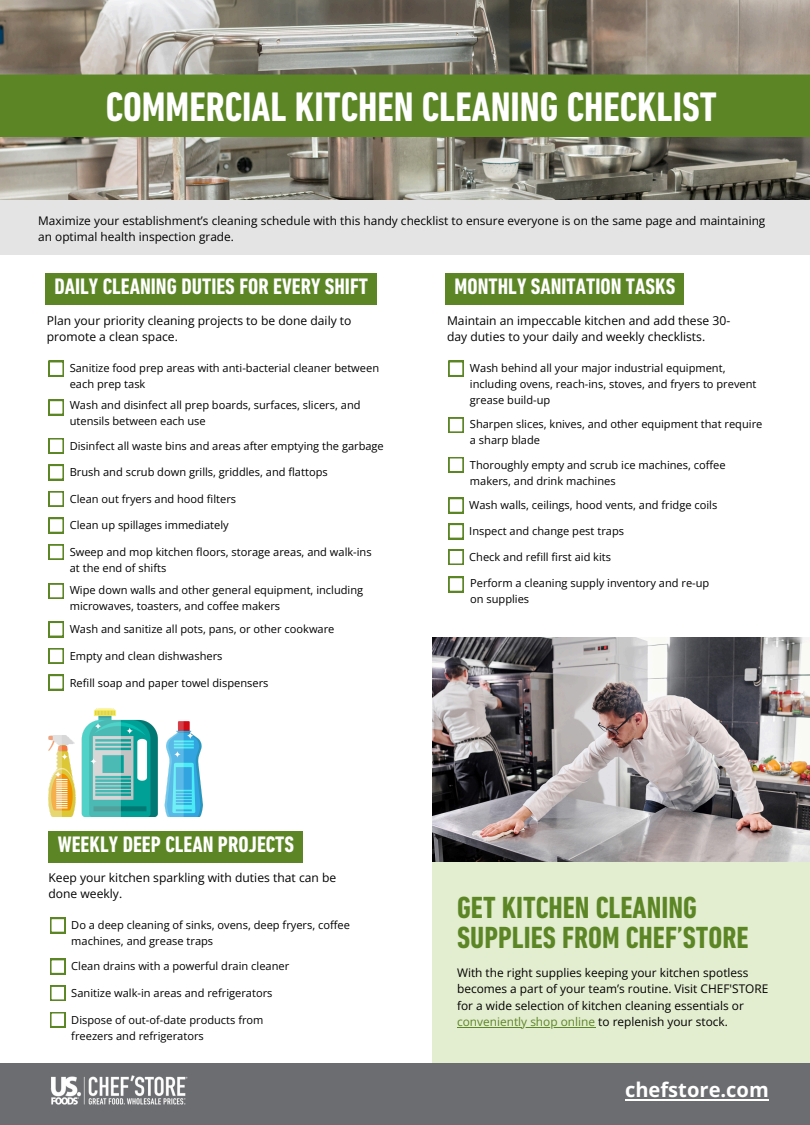
<style>
.page{position:relative;width:810px;height:1125px;background:#fff}
.page>*{position:absolute;margin:0;border:0;box-sizing:border-box;transform-origin:0 0}
.t1{font:700 condensed 42px "DIN Next LT Pro";color:#fff}
.t2{font:700 condensed 31.1px/29.8px "DIN Next LT Pro";color:#5c8626}
.t3{font:700 condensed 22.8px "DIN Next LT Pro";color:#fff}
.t4{font:700 20.1px "Open Sans";color:#fff}
.t5{font:12.1px/16.4px "Open Sans";color:#000}
.t6{font:11.9px/16.5px "Open Sans";color:#000}
.t7{font:11.9px "Open Sans";color:#5c8626}
.t8{font:11.1px/15.9px "Open Sans";color:#000}
.s1{color:#000}
</style>
<div class="page">
<div style="left:432px;top:853px;width:378px;height:220px;background:#e3edcf"></div>
<div style="left:0;top:1064px;width:810px;height:61px;background:#6c6d70"></div>
<img style="left:0;top:0;width:810px;height:200px">
<div style="left:0;top:75px;width:810px;height:62px;background:#5c8626"></div>
<img style="left:50px;top:1075px;width:138px;height:30px">
<svg style="left:48px;top:361px;width:16px;height:15px"></svg>
<svg style="left:48px;top:400px;width:16px;height:15px"></svg>
<svg style="left:48px;top:438px;width:16px;height:16px"></svg>
<svg style="left:48px;top:465px;width:16px;height:15px"></svg>
<svg style="left:48px;top:491px;width:16px;height:16px"></svg>
<svg style="left:48px;top:518px;width:16px;height:15px"></svg>
<svg style="left:48px;top:544px;width:16px;height:16px"></svg>
<svg style="left:48px;top:583px;width:16px;height:16px"></svg>
<svg style="left:48px;top:622px;width:16px;height:15px"></svg>
<svg style="left:48px;top:648px;width:16px;height:16px"></svg>
<svg style="left:48px;top:675px;width:16px;height:15px"></svg>
<svg style="left:50px;top:918px;width:16px;height:15px"></svg>
<svg style="left:50px;top:959px;width:16px;height:15px"></svg>
<svg style="left:50px;top:985px;width:16px;height:16px"></svg>
<svg style="left:50px;top:1012px;width:16px;height:15px"></svg>
<svg style="left:448px;top:361px;width:16px;height:15px"></svg>
<svg style="left:448px;top:417px;width:16px;height:16px"></svg>
<svg style="left:448px;top:457px;width:16px;height:15px"></svg>
<svg style="left:448px;top:498px;width:16px;height:15px"></svg>
<svg style="left:448px;top:524px;width:16px;height:15px"></svg>
<svg style="left:448px;top:550px;width:16px;height:15px"></svg>
<svg style="left:448px;top:577px;width:16px;height:15px"></svg>
<div style="left:0;top:200px;width:810px;height:55px;background:#e4e4e4"></div>
<img style="left:48px;top:708px;width:154px;height:108px">
<img style="left:432px;top:637px;width:378px;height:224px">
<div style="left:45px;top:273px;width:332px;height:32px;background:#5c8626"></div>
<hr style="left:625px;top:1099px;width:144px;height:1px;background:#fff">
<div style="left:49px;top:831px;width:254px;height:32px;background:#5c8626"></div>
<div style="left:445px;top:273px;width:239px;height:32px;background:#5c8626"></div>
<hr style="left:457px;top:1027px;width:138px;height:1px;background:#5c8626">
<p class="t1" style="left:106px;top:89px;width:613px">COMMERCIAL KITCHEN CLEANING CHECKLIST</p>
<p class="t6" style="left:38px;top:212px;width:729px;line-height:16px">Maximize your establishment’s cleaning schedule with this handy checklist to ensure everyone is on the same page and maintaining an optimal health inspection grade.</p>
<h3 class="t3" style="left:54px;top:277px;width:315px">DAILY CLEANING DUTIES FOR EVERY SHIFT</h3>
<p class="t5" style="left:47px;top:312px;width:306px">Plan your priority cleaning projects to be done daily to promote a clean space.</p>
<h3 class="t8" style="left:70px;top:360px;width:311px">Sanitize food prep areas with anti-bacterial cleaner between each prep task</h3>
<p class="t8" style="left:70px;top:397px;width:292px">Wash and disinfect all prep boards, surfaces, slicers, and utensils between each use</p>
<p class="t8" style="left:70px;top:437px;width:316px">Disinfect all waste bins and areas after emptying the garbage</p>
<p class="t8" style="left:70px;top:464px;width:259px">Brush and scrub down grills, griddles, and flattops</p>
<p class="t8" style="left:70px;top:491px;width:168px">Clean out fryers and hood filters</p>
<p class="t8" style="left:70px;top:517px;width:160px">Clean up spillages immediately</p>
<p class="t8" style="left:70px;top:544px;width:303px">Sweep and mop kitchen floors, storage areas, and walk-ins at the end of shifts</p>
<p class="t8" style="left:70px;top:582px;width:295px">Wipe down walls and other general equipment, including microwaves, toasters, and coffee makers</p>
<p class="t8" style="left:70px;top:621px;width:266px">Wash and sanitize all pots, pans, or other cookware</p>
<p class="t8" style="left:70px;top:648px;width:154px">Empty and clean dishwashers</p>
<p class="t8" style="left:70px;top:674px;width:200px">Refill soap and paper towel dispensers</p>
<p class="t3" style="left:58px;top:835px;width:238px">WEEKLY DEEP CLEAN PROJECTS</p>
<p class="t5" style="left:48px;top:869px;width:289px">Keep your kitchen sparkling with duties that can be done weekly.</p>
<p class="t8" style="left:71px;top:917px;width:280px">Do a deep cleaning of sinks, ovens, deep fryers, coffee machines, and grease traps</p>
<p class="t8" style="left:71px;top:958px;width:219px">Clean drains with a powerful drain cleaner</p>
<p class="t8" style="left:71px;top:985px;width:203px">Sanitize walk-in areas and refrigerators</p>
<p class="t8" style="left:71px;top:1011px;width:194px">Dispose of out-of-date products from freezers and refrigerators</p>
<p class="t3" style="left:455px;top:277px;width:222px">MONTHLY SANITATION TASKS</p>
<p class="t5" style="left:447px;top:312px;width:285px">Maintain an impeccable kitchen and add these 30- day duties to your daily and weekly checklists.</p>
<p class="t8" style="left:470px;top:360px;width:288px">Wash behind all your major industrial equipment, including ovens, reach-ins, stoves, and fryers to prevent grease build-up</p>
<p class="t8" style="left:470px;top:416px;width:294px">Sharpen slices, knives, and other equipment that require a sharp blade</p>
<p class="t8" style="left:470px;top:456px;width:257px">Thoroughly empty and scrub ice machines, coffee makers, and drink machines</p>
<p class="t8" style="left:469px;top:497px;width:250px">Wash walls, ceilings, hood vents, and fridge coils</p>
<p class="t8" style="left:469px;top:523px;width:156px">Inspect and change pest traps</p>
<p class="t8" style="left:469px;top:549px;width:143px">Check and refill first aid kits</p>
<p class="t8" style="left:470px;top:575px;width:241px">Perform a cleaning supply inventory and re-up on supplies</p>
<p class="t2" style="left:457px;top:896px;width:293px">GET KITCHEN CLEANING<br>SUPPLIES FROM CHEF’STORE</p>
<p class="t6" style="left:457px;top:964px;width:313px">With the right supplies keeping your kitchen spotless becomes a part of your team’s routine. Visit CHEF'STORE for a wide selection of kitchen cleaning essentials or</p>
<p class="t7" style="left:457px;top:1013px;width:272px">conveniently shop online <span class="s1">to replenish your stock.</span></p>
<p class="t4" style="left:625px;top:1076px;width:145px">chefstore.com</p>
</div>
